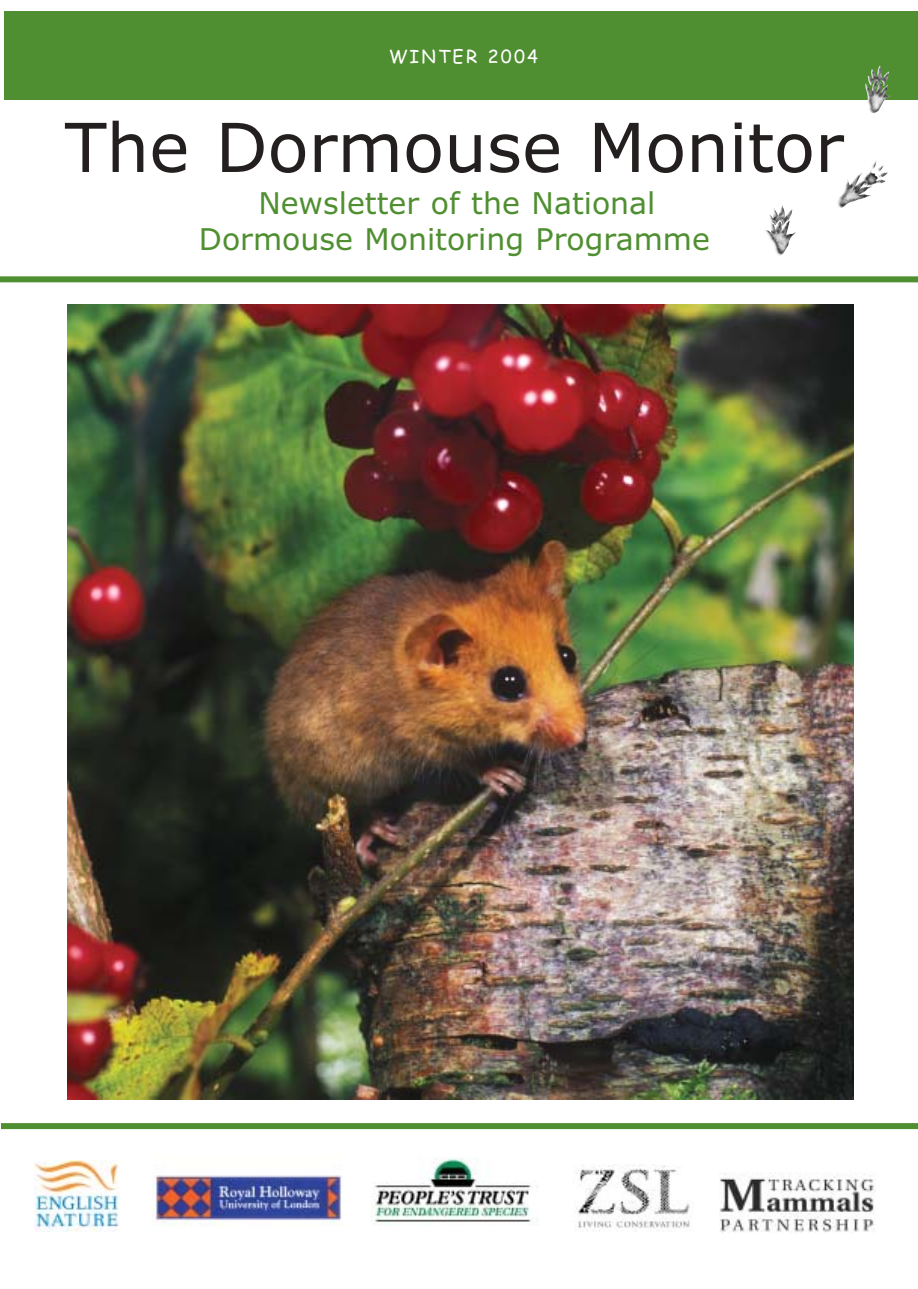
<style>
.page{position:relative;width:918px;height:1289px;background:#fff}
.page>*{position:absolute;margin:0;border:0;box-sizing:border-box;transform-origin:0 0}
.t1{font:67.5px "Verdana";color:#231f1f}
.t2{font:30px/36px "Verdana";color:#508f31;text-align:center}
.t3{font:18px "Comic Sans MS";letter-spacing:.12em;color:#fff}
</style>
<div class="page">
<img style="left:34px;top:1161px;width:86px;height:71px">
<img style="left:153px;top:1175px;width:190px;height:51px">
<img style="left:371px;top:1157px;width:166px;height:67px">
<img style="left:68px;top:305px;width:785px;height:794px">
<div style="left:0;top:276px;width:918px;height:6px;background:#508f31"></div>
<div style="left:4px;top:11px;width:914px;height:88px;background:#508f31"></div>
<div style="left:1px;top:1123px;width:917px;height:6px;background:#508f31"></div>
<img style="left:720px;top:1172px;width:155px;height:61px">
<img style="left:575px;top:1164px;width:115px;height:67px">
<img style="left:772px;top:66px;width:118px;height:169px">
<p class="t3" style="left:389px;top:49px;width:151px">WINTER 2004</p>
<h1 class="t1" style="left:65px;top:121px;width:780px">The Dormouse Monitor</h1>
<p class="t2" style="left:199px;top:187px;width:513px">Newsletter of the National<br>Dormouse Monitoring Programme</p>
</div>
